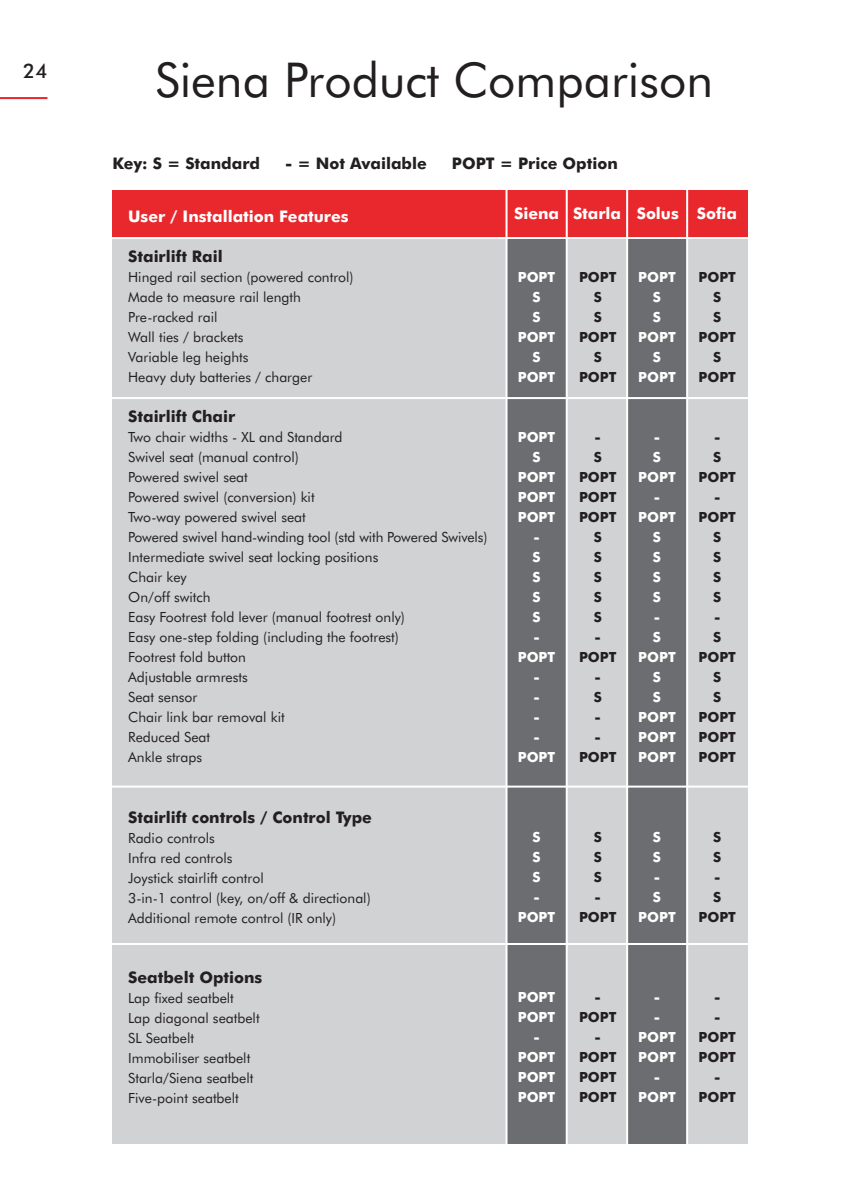
<style>
.page{position:relative;width:842px;height:1191px;background:#fff}
.page>*{position:absolute;margin:0;border:0;box-sizing:border-box;transform-origin:0 0}
.t1{font:48px "Futura BT";color:#231f20}
.t2{font:500 20px "Futura BT";color:#231f20}
.t3{font:700 16px "Futura BT";color:#231f20}
.t4{font:700 16px "Futura BT";color:#fff}
.t5{font:14px/20px "Futura BT";color:#231f20}
.t6{font:700 14px/20px "Futura BT";color:#fff;text-align:center}
.t7{font:700 14px/20px "Futura BT";color:#231f20;text-align:center}
</style>
<div class="page">
<hr style="left:0;top:97px;width:47px;height:2px;background:#e9282d">
<div style="left:112px;top:191px;width:635px;height:953px;background:#d1d2d4"></div>
<div style="left:112px;top:191px;width:635px;height:47px;background:#e9282d"></div>
<hr style="left:111px;top:237px;width:643px;height:2px;background:#fff">
<div style="left:627px;top:239px;width:60px;height:905px;background:#6c6d70"></div>
<div style="left:506px;top:239px;width:60px;height:906px;background:#6c6d70"></div>
<hr style="left:686px;top:184px;width:2px;height:965px;background:#fff">
<hr style="left:626px;top:188px;width:2px;height:961px;background:#fff">
<hr style="left:566px;top:188px;width:2px;height:960px;background:#fff">
<hr style="left:505px;top:188px;width:2px;height:959px;background:#fff">
<hr style="left:108px;top:397px;width:651px;height:2px;background:#fff">
<hr style="left:108px;top:785px;width:651px;height:2px;background:#fff">
<hr style="left:108px;top:943px;width:651px;height:2px;background:#fff">
<div style="left:111px;top:1144px;width:731px;height:7px;background:#fff"></div>
<h2 class="t2" style="left:23px;top:62px;width:26px">24</h2>
<h1 class="t1" style="left:155px;top:61px;width:559px">Siena Product Comparison</h1>
<p class="t3" style="left:112px;top:157px;width:149px">Key: S = Standard</p>
<p class="t3" style="left:285px;top:157px;width:143px">- = Not Available</p>
<p class="t3" style="left:452px;top:157px;width:167px">POPT = Price Option</p>
<p class="t4" style="left:128px;top:210px;width:222px">User / Installation Features</p>
<p class="t4" style="left:514px;top:207px;width:225px">Siena Starla Solus Sofia</p>
<p class="t3" style="left:128px;top:250px;width:96px">Stairlift Rail</p>
<p class="t5" style="left:128px;top:268px;width:227px">Hinged rail section (powered control)<br>Made to measure rail length<br>Pre-racked rail<br>Wall ties / brackets<br>Variable leg heights<br>Heavy duty batteries / charger</p>
<p class="t3" style="left:128px;top:410px;width:108px">Stairlift Chair</p>
<p class="t5" style="left:128px;top:428px;width:361px">Two chair widths - XL and Standard<br>Swivel seat (manual control)<br>Powered swivel seat<br>Powered swivel (conversion) kit<br>Two-way powered swivel seat<br>Powered swivel hand-winding tool (std with Powered Swivels)<br>Intermediate swivel seat locking positions<br>Chair key<br>On/off switch<br>Easy Footrest fold lever (manual footrest only)<br>Easy one-step folding (including the footrest)<br>Footrest fold button<br>Adjustable armrests<br>Seat sensor<br>Chair link bar removal kit<br>Reduced Seat<br>Ankle straps</p>
<p class="t6" style="left:518px;top:268px;width:39px">POPT<br>S<br>S<br>POPT<br>S<br>POPT</p>
<p class="t7" style="left:579px;top:268px;width:39px">POPT<br>S<br>S<br>POPT<br>S<br>POPT</p>
<p class="t6" style="left:638px;top:268px;width:39px">POPT<br>S<br>S<br>POPT<br>S<br>POPT</p>
<p class="t7" style="left:698px;top:268px;width:39px">POPT<br>S<br>S<br>POPT<br>S<br>POPT</p>
<p class="t6" style="left:518px;top:428px;width:39px">POPT<br>S<br>POPT<br>POPT<br>POPT -<br>S<br>S<br>S<br>S<br>-<br>POPT -<br>-<br>-<br>-<br>POPT</p>
<p class="t7" style="left:579px;top:428px;width:39px">-<br>S<br>POPT<br>POPT<br>POPT<br>S<br>S<br>S<br>S<br>S<br>-<br>POPT -<br>S<br>-<br>-<br>POPT</p>
<p class="t6" style="left:638px;top:428px;width:39px">-<br>S<br>POPT -<br>POPT<br>S<br>S<br>S<br>S<br>-<br>S<br>POPT<br>S<br>S<br>POPT<br>POPT<br>POPT</p>
<p class="t7" style="left:698px;top:428px;width:39px">-<br>S<br>POPT -<br>POPT<br>S<br>S<br>S<br>S<br>-<br>S<br>POPT<br>S<br>S<br>POPT<br>POPT<br>POPT</p>
<p class="t3" style="left:128px;top:810px;width:245px">Stairlift controls / Control Type</p>
<p class="t5" style="left:128px;top:828px;width:244px">Radio controls<br>Infra red controls<br>Joystick stairlift control<br>3-in-1 control (key, on/off &amp; directional)<br>Additional remote control (IR only)</p>
<p class="t3" style="left:128px;top:970px;width:136px">Seatbelt Options</p>
<p class="t5" style="left:128px;top:988px;width:133px">Lap fixed seatbelt<br>Lap diagonal seatbelt<br>SL Seatbelt<br>Immobiliser seatbelt<br>Starla/Siena seatbelt<br>Five-point seatbelt</p>
<p class="t6" style="left:518px;top:828px;width:39px">S<br>S<br>S<br>-<br>POPT</p>
<p class="t7" style="left:579px;top:828px;width:39px">S<br>S<br>S<br>-<br>POPT</p>
<p class="t6" style="left:638px;top:828px;width:39px">S<br>S<br>-<br>S<br>POPT</p>
<p class="t7" style="left:698px;top:828px;width:39px">S<br>S<br>-<br>S<br>POPT</p>
<p class="t6" style="left:518px;top:988px;width:39px">POPT<br>POPT -<br>POPT<br>POPT<br>POPT</p>
<p class="t7" style="left:579px;top:988px;width:39px">-<br>POPT -<br>POPT<br>POPT<br>POPT</p>
<p class="t6" style="left:638px;top:988px;width:39px">-<br>-<br>POPT<br>POPT -<br>POPT</p>
<p class="t7" style="left:698px;top:988px;width:39px">-<br>-<br>POPT<br>POPT -<br>POPT</p>
</div>
